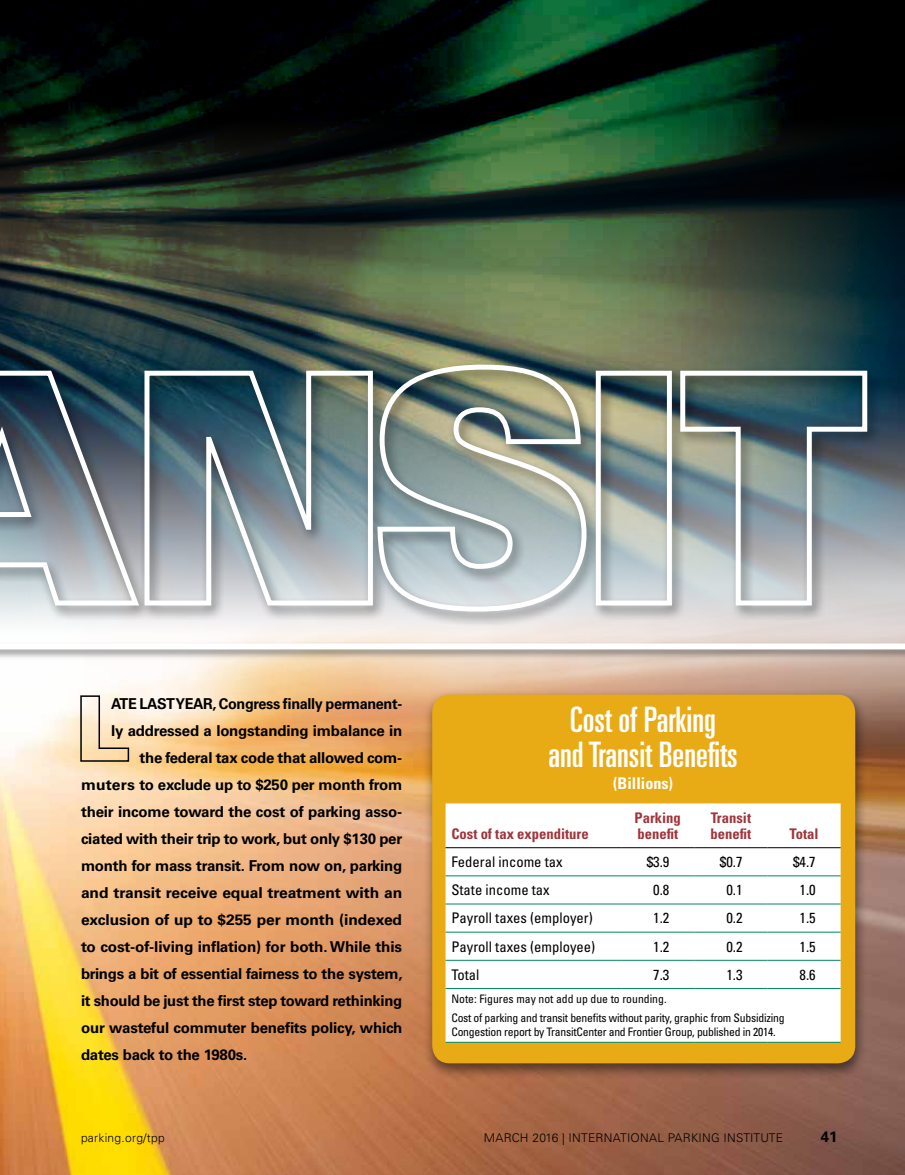
<style>
.page{position:relative;width:905px;height:1175px;background:#fff}
.page>*{position:absolute;margin:0;border:0;box-sizing:border-box;transform-origin:0 0}
.t1{font:ultra-condensed 35.1px/35.1px "Univers LT Std";color:#fff;text-align:center}
.t2{font:700 condensed 16.05px "Univers LT Std";color:#fff}
.t3{font:700 15px "Univers LT Std";letter-spacing:-.015em;color:#000}
.t4{font:700 15px "Univers LT Std";letter-spacing:-.015em;color:#000;scale:1.04 1}
.t5{font:700 15px "Univers LT Std";letter-spacing:-.015em;color:#000;scale:.96 1}
.t6{font:700 15px "Univers LT Std";letter-spacing:-.015em;color:#000;scale:1.05 1}
.t7{font:condensed 14.7px "Univers LT Std";color:#000}
.t8{font:700 condensed 14.7px/16px "Univers LT Std";color:#9e353b}
.t9{font:300 12px "Univers LT Std";letter-spacing:.02em;color:#000}
.t10{font:condensed 11.7px/19px "Univers LT Std";letter-spacing:-.02em;color:#000}
</style>
<div class="page">
<img style="left:0;top:587px;width:904px;height:587px">
<div style="left:423px;top:690px;width:443px;height:389px;background:#000;opacity:.5"></div>
<div style="left:432px;top:694px;width:423px;height:369px;background:#e8ab15;border-radius:18px"></div>
<div style="left:445px;top:803px;width:395px;height:238px;background:#fff"></div>
<hr style="left:445px;top:875px;width:176px;height:1px;background:#008856">
<hr style="left:621px;top:875px;width:73px;height:1px;background:#008856">
<hr style="left:694px;top:875px;width:73px;height:1px;background:#008856">
<hr style="left:767px;top:875px;width:73px;height:1px;background:#008856">
<hr style="left:445px;top:903px;width:176px;height:1px;background:#008856">
<hr style="left:621px;top:903px;width:73px;height:1px;background:#008856">
<hr style="left:694px;top:903px;width:73px;height:1px;background:#008856">
<hr style="left:767px;top:903px;width:73px;height:1px;background:#008856">
<hr style="left:445px;top:931px;width:176px;height:1px;background:#008856">
<hr style="left:621px;top:931px;width:73px;height:1px;background:#008856">
<hr style="left:694px;top:931px;width:73px;height:1px;background:#008856">
<hr style="left:767px;top:931px;width:73px;height:1px;background:#008856">
<hr style="left:445px;top:960px;width:176px;height:1px;background:#008856">
<hr style="left:621px;top:960px;width:73px;height:1px;background:#008856">
<hr style="left:694px;top:960px;width:73px;height:1px;background:#008856">
<hr style="left:767px;top:960px;width:73px;height:1px;background:#008856">
<hr style="left:445px;top:988px;width:176px;height:1px;background:#008856">
<hr style="left:621px;top:988px;width:73px;height:1px;background:#008856">
<hr style="left:694px;top:988px;width:73px;height:1px;background:#008856">
<hr style="left:767px;top:988px;width:73px;height:1px;background:#008856">
<hr style="left:445px;top:1041px;width:176px;height:1px;background:#008856">
<hr style="left:621px;top:1041px;width:73px;height:1px;background:#008856">
<hr style="left:694px;top:1041px;width:73px;height:1px;background:#008856">
<hr style="left:767px;top:1041px;width:73px;height:1px;background:#008856">
<hr style="left:445px;top:847px;width:176px;height:1px;background:#000">
<hr style="left:621px;top:847px;width:73px;height:1px;background:#000">
<hr style="left:694px;top:847px;width:73px;height:1px;background:#000">
<hr style="left:767px;top:847px;width:73px;height:1px;background:#000">
<div style="left:0;top:641px;width:904px;height:19px;background:#000;opacity:.45"></div>
<div style="left:0;top:643px;width:904px;height:6px;background:#fff"></div>
<svg style="left:80px;top:694px;width:50px;height:68px;background:#e4d2b6"></svg>
<img style="left:0;top:0;width:904px;height:495px">
<div style="left:0;top:360px;width:882px;height:267px;background:#000;opacity:.5"></div>
<img style="left:0;top:362px;width:869px;height:252px">
<p class="t5" style="left:111px;top:694px;width:305px">ATE LAST YEAR, Congress finally permanent-</p>
<p class="t3" style="left:111px;top:721px;width:293px">ly addressed a longstanding imbalance in</p>
<p class="t3" style="left:140px;top:748px;width:264px">the federal tax code that allowed com-</p>
<p class="t6" style="left:81px;top:775px;width:307px">muters to exclude up to $250 per month from</p>
<p class="t3" style="left:81px;top:802px;width:323px">their income toward the cost of parking asso-</p>
<p class="t3" style="left:81px;top:829px;width:323px">ciated with their trip to work, but only $130 per</p>
<p class="t3" style="left:81px;top:856px;width:322px">month for mass transit. From now on, parking</p>
<p class="t4" style="left:81px;top:883px;width:310px">and transit receive equal treatment with an</p>
<p class="t4" style="left:81px;top:910px;width:310px">exclusion of up to $255 per month (indexed</p>
<p class="t3" style="left:81px;top:937px;width:322px">to cost-of-living inflation) for both. While this</p>
<p class="t3" style="left:81px;top:964px;width:323px">brings a bit of essential fairness to the system,</p>
<p class="t3" style="left:81px;top:991px;width:323px">it should be just the first step toward rethinking</p>
<p class="t3" style="left:81px;top:1018px;width:323px">our wasteful commuter benefits policy, which</p>
<p class="t3" style="left:81px;top:1045px;width:168px">dates back to the 1980s.</p>
<h1 class="t1" style="left:548px;top:701px;width:190px">Cost of Parking and Transit Benefits</h1>
<p class="t2" style="left:613px;top:773px;width:61px">(Billions)</p>
<p class="t8" style="left:451px;top:825px;width:139px">Cost of tax expenditure</p>
<p class="t8" style="left:634px;top:809px;width:48px">Parking benefit</p>
<p class="t8" style="left:710px;top:809px;width:42px">Transit benefit</p>
<p class="t8" style="left:789px;top:825px;width:30px">Total</p>
<p class="t7" style="left:451px;top:852px;width:113px">Federal income tax</p>
<p class="t7" style="left:646px;top:852px;width:24px">$3.9</p>
<p class="t7" style="left:719px;top:852px;width:24px">$0.7</p>
<p class="t7" style="left:793px;top:852px;width:24px">$4.7</p>
<p class="t7" style="left:451px;top:880px;width:100px">State income tax</p>
<p class="t7" style="left:653px;top:880px;width:18px">0.8</p>
<p class="t7" style="left:726px;top:880px;width:18px">0.1</p>
<p class="t7" style="left:799px;top:880px;width:18px">1.0</p>
<p class="t7" style="left:451px;top:908px;width:143px">Payroll taxes (employer)</p>
<p class="t7" style="left:653px;top:908px;width:18px">1.2</p>
<p class="t7" style="left:726px;top:908px;width:18px">0.2</p>
<p class="t7" style="left:799px;top:908px;width:18px">1.5</p>
<p class="t7" style="left:451px;top:937px;width:145px">Payroll taxes (employee)</p>
<p class="t7" style="left:653px;top:937px;width:18px">1.2</p>
<p class="t7" style="left:726px;top:937px;width:18px">0.2</p>
<p class="t7" style="left:799px;top:937px;width:18px">1.5</p>
<p class="t7" style="left:451px;top:965px;width:29px">Total</p>
<p class="t7" style="left:653px;top:965px;width:18px">7.3</p>
<p class="t7" style="left:726px;top:965px;width:18px">1.3</p>
<p class="t7" style="left:799px;top:965px;width:18px">8.6</p>
<p class="t10" style="left:451px;top:989px;width:334px">Note: Figures may not add up due to rounding.<br>Cost of parking and transit benefits without parity, graphic from Subsidizing</p>
<p class="t10" style="left:451px;top:1022px;width:326px">Congestion report by TransitCenter and Frontier Group, published in 2014.</p>
<p class="t9" style="left:81px;top:1130px;width:85px">parking.org/tpp</p>
<p class="t9" style="left:484px;top:1130px;width:301px">MARCH 2016 | INTERNATIONAL PARKING INSTITUTE</p>
<p class="t3" style="left:820px;top:1127px;width:18px">41</p>
</div>
